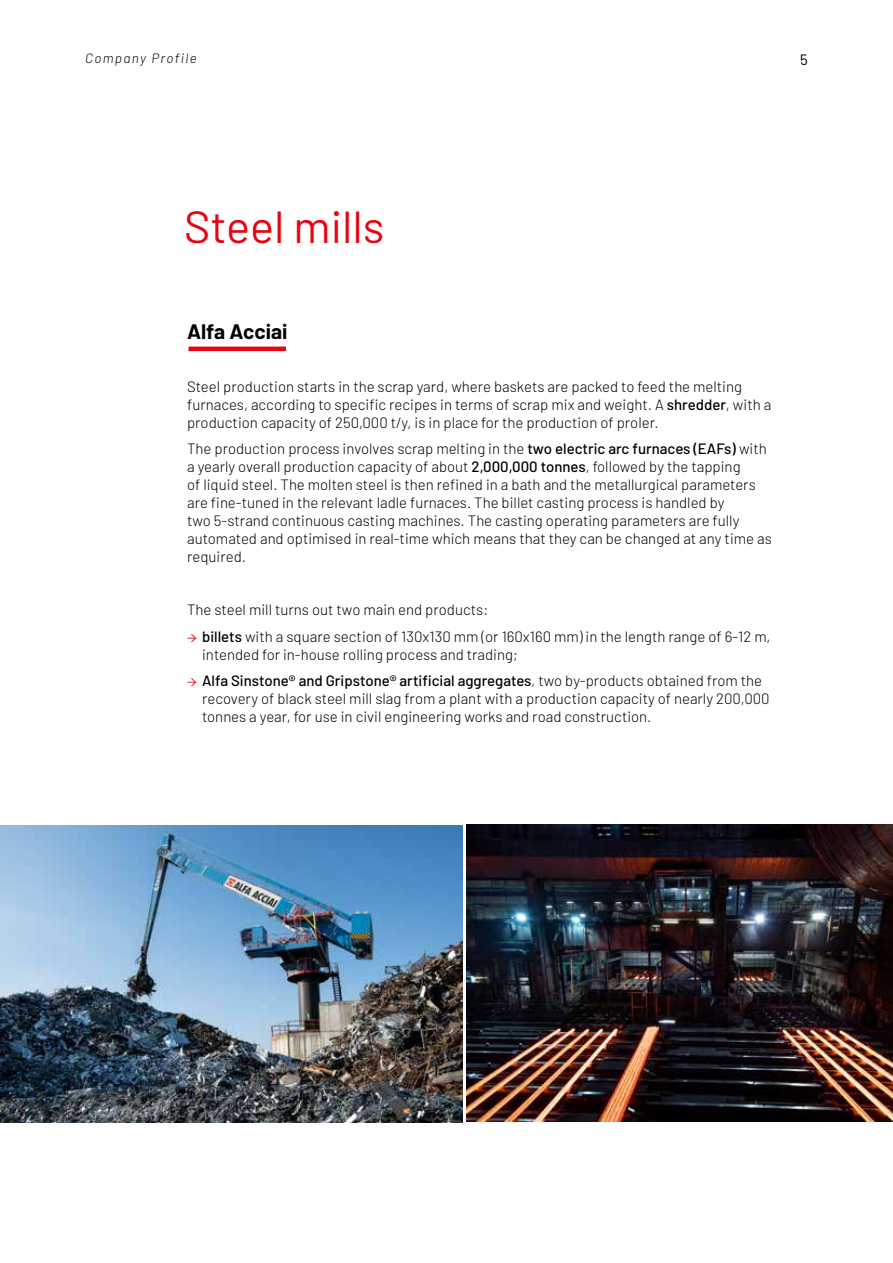
<style>
.page{position:relative;width:893px;height:1263px;background:#fff}
.page>*{position:absolute;margin:0;border:0;box-sizing:border-box;transform-origin:0 0}
.t1{font:45px "Barlow";color:#e30613}
.t2{font:700 21px "Barlow";color:#000}
.t3{font:300 15px/18px "Barlow";color:#000}
.t4{font:15px "Barlow";color:#000}
.t5{font:italic 300 13.5px "Barlow";letter-spacing:.1em;color:#000}
.s1{font-weight:500}
.s2{font-family:"Minion Pro";font-weight:400;color:#e30613}
.s3{font-style:italic}
</style>
<div class="page">
<img style="left:0;top:825px;width:462px;height:297px">
<img style="left:467px;top:825px;width:426px;height:297px">
<hr style="left:189px;top:347px;width:97px;height:4px;background:#e30613">
<p class="t5" style="left:85px;top:54px;width:113px">Company Profile</p>
<p class="t4" style="left:800px;top:54px;width:9px">5</p>
<h1 class="t1" style="left:184px;top:209px;width:202px">Steel mills</h1>
<h2 class="t2" style="left:187px;top:319px;width:102px">Alfa Acciai</h2>
<p class="t3" style="left:187px;top:378px;width:586px">Steel production starts in the scrap yard, where baskets are packed to feed the melting furnaces, according to specific recipes in terms of scrap mix and weight. A <span class="s1">shredder</span>, with a production capacity of 250,000 t/y, is in place for the production of proler.</p>
<p class="t3" style="left:187px;top:441px;width:586px">The production process involves scrap melting in the <span class="s1">two electric arc furnaces (EAFs)</span> with a yearly overall production capacity of about <span class="s1">2,000,000 tonnes</span>, followed by the tapping<br>of liquid steel. The molten steel is then refined in a bath and the metallurgical parameters are fine-tuned in the relevant ladle furnaces. The billet casting process is handled by<br>two 5-strand continuous casting machines. The casting operating parameters are fully automated and optimised in real-time which means that they can be changed at any time as required.</p>
<p class="t3" style="left:187px;top:602px;width:303px">The steel mill turns out two main end products:</p>
<p class="t3" style="left:202px;top:628px;width:570px;text-indent:-15px"><span class="s2">→</span> <span class="s1">billets</span> with a square section of 130x130 mm (or 160x160 mm) in the length range of 6-12 m, intended for in-house rolling process and trading;</p>
<p class="t3" style="left:202px;top:673px;width:569px;text-indent:-15px"><span class="s2">→</span> <span class="s1">Alfa Sinstone® and Gripstone® artificial aggregates</span><span class="s3">,</span> two by-products obtained from the recovery of black steel mill slag from a plant with a production capacity of nearly 200,000 tonnes a year, for use in civil engineering works and road construction.</p>
</div>
